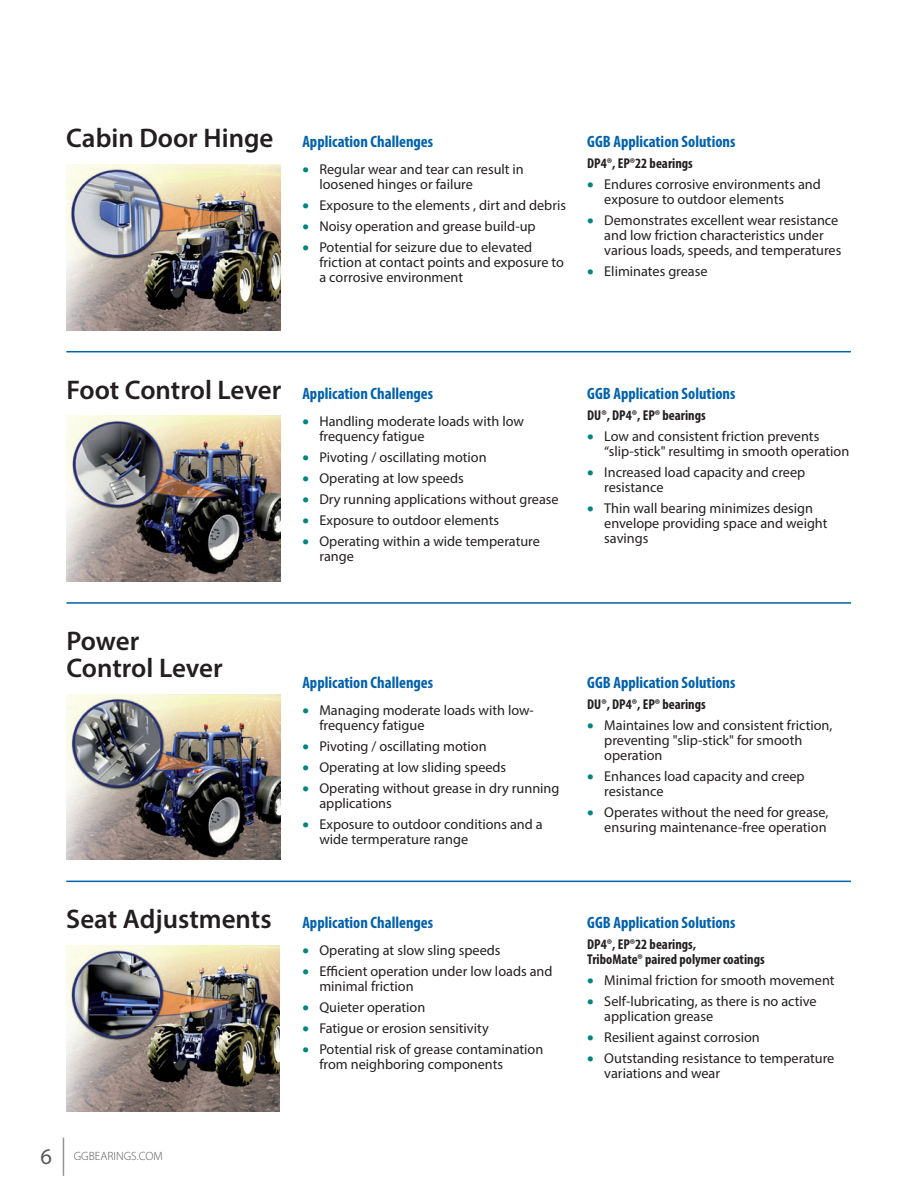
<style>
.page{position:relative;width:918px;height:1188px;background:#fff}
.page>*{position:absolute;margin:0;border:0;box-sizing:border-box;transform-origin:0 0}
.t1{font:600 27px "Myriad Pro";color:#231f20}
.Copy_Myriad_10_12{font:22.5px "Myriad Pro";color:#57585a}
.t2{font:700 condensed 16.5px "Myriad Pro";color:#0161aa}
.t3{font:14.25px/15px "Myriad Pro";color:#231f20}
.t4{font:700 condensed 14.25px/15px "Myriad Pro";color:#231f20}
.Copy_Myriad_10_12-2{font:300 12px "Myriad Pro";color:#57585a}
.s1{color:#00837f}
</style>
<div class="page">
<hr style="left:63px;top:1138px;width:1px;height:38px;background:#939598">
<img style="left:66px;top:165px;width:214px;height:165px">
<img style="left:67px;top:416px;width:213px;height:166px">
<img style="left:66px;top:694px;width:214px;height:166px">
<img style="left:66px;top:946px;width:214px;height:165px">
<hr style="left:66px;top:351px;width:785px;height:1px;background:#0161aa">
<hr style="left:66px;top:602px;width:785px;height:2px;background:#0161aa">
<hr style="left:66px;top:881px;width:785px;height:1px;background:#0161aa">
<p class="t1" style="left:66px;top:121px;width:209px">Cabin Door Hinge</p>
<p class="t2" style="left:302px;top:131px;width:132px">Application Challenges</p>
<p class="t3" style="left:319px;top:162px;width:206px;text-indent:-17px"><span class="s1">•</span> Regular wear and tear can result in loosened hinges or failure</p>
<p class="t3" style="left:302px;top:198px;width:265px"><span class="s1">•</span> Exposure to the elements , dirt and debris</p>
<p class="t3" style="left:302px;top:219px;width:235px"><span class="s1">•</span> Noisy operation and grease build-up</p>
<p class="t3" style="left:319px;top:240px;width:246px;text-indent:-17px"><span class="s1">•</span> Potential for seizure due to elevated friction at contact points and exposure to a corrosive environment</p>
<p class="t2" style="left:587px;top:131px;width:150px">GGB Application Solutions</p>
<p class="t4" style="left:587px;top:156px;width:107px">DP4®, EP®22 bearings</p>
<p class="t3" style="left:604px;top:177px;width:218px;text-indent:-17px"><span class="s1">•</span> Endures corrosive environments and exposure to outdoor elements</p>
<p class="t3" style="left:604px;top:213px;width:239px;text-indent:-17px"><span class="s1">•</span> Demonstrates excellent wear resistance and low friction characteristics under various loads, speeds, and temperatures</p>
<p class="t3" style="left:587px;top:264px;width:122px"><span class="s1">•</span> Eliminates grease</p>
<p class="t1" style="left:66px;top:372px;width:216px">Foot Control Lever</p>
<p class="t2" style="left:302px;top:383px;width:132px">Application Challenges</p>
<p class="t3" style="left:319px;top:413px;width:206px;text-indent:-17px"><span class="s1">•</span> Handling moderate loads with low frequency fatigue</p>
<p class="t3" style="left:302px;top:449px;width:186px"><span class="s1">•</span> Pivoting / oscillating motion</p>
<p class="t3" style="left:302px;top:470px;width:163px"><span class="s1">•</span> Operating at low speeds</p>
<p class="t3" style="left:302px;top:491px;width:258px"><span class="s1">•</span> Dry running applications without grease</p>
<p class="t3" style="left:302px;top:512px;width:198px"><span class="s1">•</span> Exposure to outdoor elements</p>
<p class="t3" style="left:319px;top:533px;width:222px;text-indent:-17px"><span class="s1">•</span> Operating within a wide temperature range</p>
<p class="t1" style="left:66px;top:624px;width:74px">Power</p>
<p class="t1" style="left:66px;top:651px;width:158px">Control Lever</p>
<p class="t1" style="left:66px;top:902px;width:207px">Seat Adjustments</p>
<p class="Copy_Myriad_10_12" style="left:40px;top:1143px;width:13px">6</p>
<p class="Copy_Myriad_10_12-2" style="left:74px;top:1149px;width:91px">GGBEARINGS.COM</p>
<p class="t2" style="left:302px;top:672px;width:132px">Application Challenges</p>
<p class="t3" style="left:319px;top:703px;width:216px;text-indent:-17px"><span class="s1">•</span> Managing moderate loads with low&shy;frequency fatigue</p>
<p class="t3" style="left:302px;top:739px;width:186px"><span class="s1">•</span> Pivoting / oscillating motion</p>
<p class="t3" style="left:302px;top:760px;width:205px"><span class="s1">•</span> Operating at low sliding speeds</p>
<p class="t3" style="left:319px;top:781px;width:242px;text-indent:-17px"><span class="s1">•</span> Operating without grease in dry running applications</p>
<p class="t3" style="left:319px;top:817px;width:225px;text-indent:-17px"><span class="s1">•</span> Exposure to outdoor conditions and a wide termperature range</p>
<p class="t2" style="left:302px;top:912px;width:132px">Application Challenges</p>
<p class="t3" style="left:302px;top:942px;width:200px"><span class="s1">•</span> Operating at slow sling speeds</p>
<p class="t3" style="left:319px;top:963px;width:235px;text-indent:-17px"><span class="s1">•</span> Efficient operation under low loads and minimal friction</p>
<p class="t3" style="left:302px;top:999px;width:124px"><span class="s1">•</span> Quieter operation</p>
<p class="t3" style="left:302px;top:1020px;width:188px"><span class="s1">•</span> Fatigue or erosion sensitivity</p>
<p class="t3" style="left:319px;top:1041px;width:225px;text-indent:-17px"><span class="s1">•</span> Potential risk of grease contamination from neighboring components</p>
<p class="t2" style="left:587px;top:383px;width:150px">GGB Application Solutions</p>
<p class="t4" style="left:587px;top:407px;width:120px">DU®, DP4®, EP® bearings</p>
<p class="t3" style="left:604px;top:428px;width:246px;text-indent:-17px"><span class="s1">•</span> Low and consistent friction prevents “slip-stick" resultimg in smooth operation</p>
<p class="t3" style="left:604px;top:464px;width:202px;text-indent:-17px"><span class="s1">•</span> Increased load capacity and creep resistance</p>
<p class="t3" style="left:604px;top:500px;width:225px;text-indent:-17px"><span class="s1">•</span> Thin wall bearing minimizes design envelope providing space and weight savings</p>
<p class="t2" style="left:587px;top:672px;width:150px">GGB Application Solutions</p>
<p class="t4" style="left:587px;top:696px;width:120px">DU®, DP4®, EP® bearings</p>
<p class="t3" style="left:604px;top:718px;width:230px;text-indent:-17px"><span class="s1">•</span> Maintaines low and consistent friction, preventing "slip-stick" for smooth operation</p>
<p class="t3" style="left:604px;top:769px;width:202px;text-indent:-17px"><span class="s1">•</span> Enhances load capacity and creep resistance</p>
<p class="t3" style="left:587px;top:805px;width:243px;text-align:right"><span class="s1">•</span> Operates without the need for grease, ensuring maintenance-free operation</p>
<p class="t2" style="left:587px;top:912px;width:150px">GGB Application Solutions</p>
<p class="t4" style="left:587px;top:936px;width:179px">DP4®, EP®22 bearings,<br>TriboMate® paired polymer coatings</p>
<p class="t3" style="left:587px;top:972px;width:249px"><span class="s1">•</span> Minimal friction for smooth movement</p>
<p class="t3" style="left:604px;top:993px;width:214px;text-indent:-17px"><span class="s1">•</span> Self-lubricating, as there is no active application grease</p>
<p class="t3" style="left:587px;top:1029px;width:174px"><span class="s1">•</span> Resilient against corrosion</p>
<p class="t3" style="left:604px;top:1050px;width:232px;text-indent:-17px"><span class="s1">•</span> Outstanding resistance to temperature variations and wear</p>
</div>
